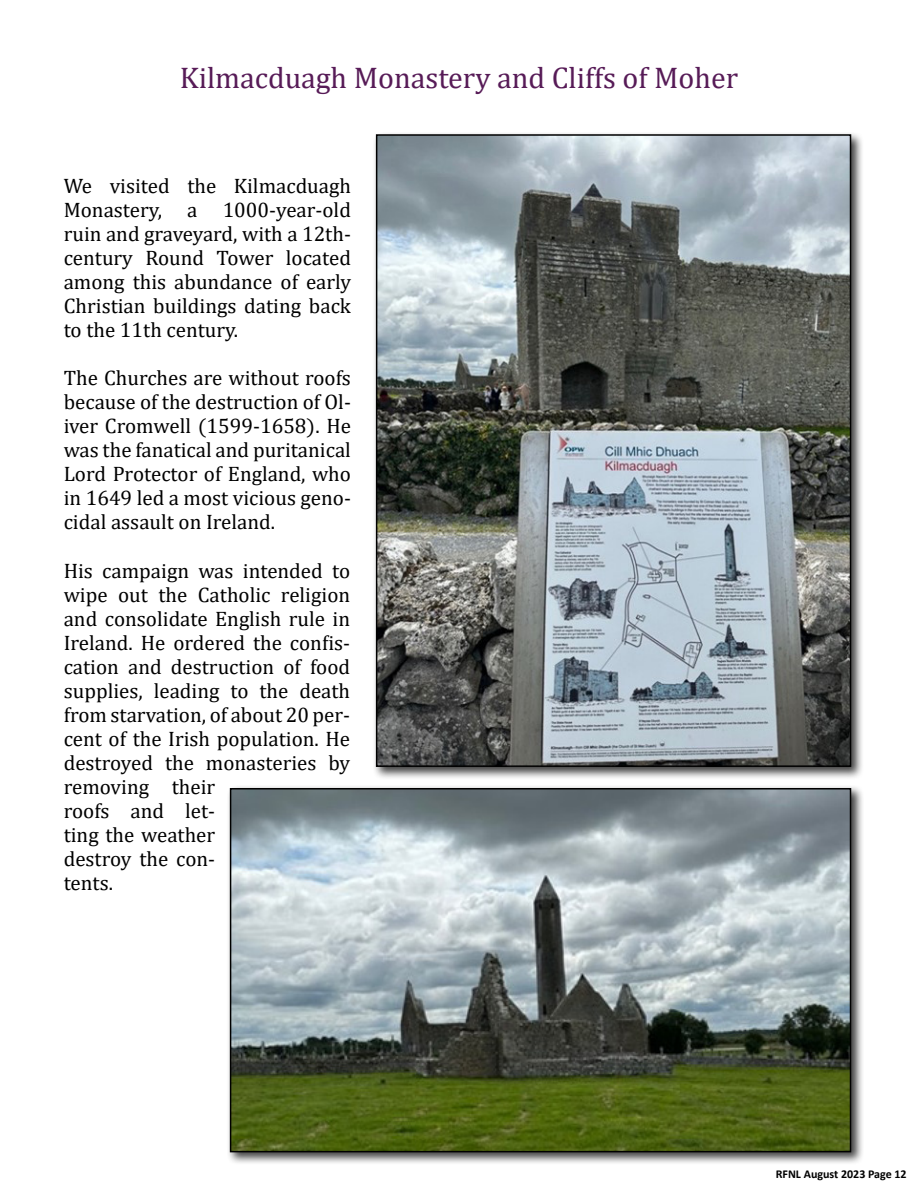
<style>
.page{position:relative;width:918px;height:1188px;background:#fff}
.page>*{position:absolute;margin:0;border:0;box-sizing:border-box;transform-origin:0 0}
.t1{font:30px "Cambria Math";color:#571b57}
.t2{font:21px/24px "Cambria Math";color:#000;text-align:justify}
.t3{font:700 12px "Calibri";color:#000}
</style>
<div class="page">
<div style="left:372px;top:131px;width:492px;height:649px;background:#000;opacity:.75"></div>
<img style="left:379px;top:137px;width:469px;height:627px">
<div style="left:376px;top:134px;width:475px;height:633px;border:2px solid #000"></div>
<div style="left:226px;top:785px;width:638px;height:380px;background:#000;opacity:.75"></div>
<img style="left:233px;top:791px;width:615px;height:358px">
<div style="left:230px;top:788px;width:621px;height:364px;border:2px solid #000"></div>
<h1 class="t1" style="left:180px;top:60px;width:560px">Kilmacduagh Monastery and Cliffs of Moher</h1>
<p class="t2" style="left:64px;top:174px;width:289px">We visited the Kilmacduagh Monastery, a 1000-year-old ruin and graveyard, with a 12th&shy;century Round Tower located among this abundance of early Christian buildings dating back to the 11th century.</p>
<p class="t2" style="left:64px;top:366px;width:289px">The Churches are without roofs because of the destruction of Ol&shy;iver Cromwell (1599-1658). He was the fanatical and puritanical Lord Protector of England, who in 1649 led a most vicious geno&shy;cidal assault on Ireland.</p>
<p class="t2" style="left:64px;top:558px;width:288px;text-align:left">His campaign was intended to wipe out the Catholic religion and consolidate English rule in<br>Ireland. He ordered the confis&shy;cation and destruction of food supplies, leading to the death from starvation, of about 20 per&shy;cent of the Irish population. He destroyed the monasteries by removing their<br>roofs and let-<br>ting the weather<br>destroy the con-<br>tents.</p>
<p class="t3" style="left:776px;top:1166px;width:132px">RFNL August 2023 Page 12</p>
</div>
